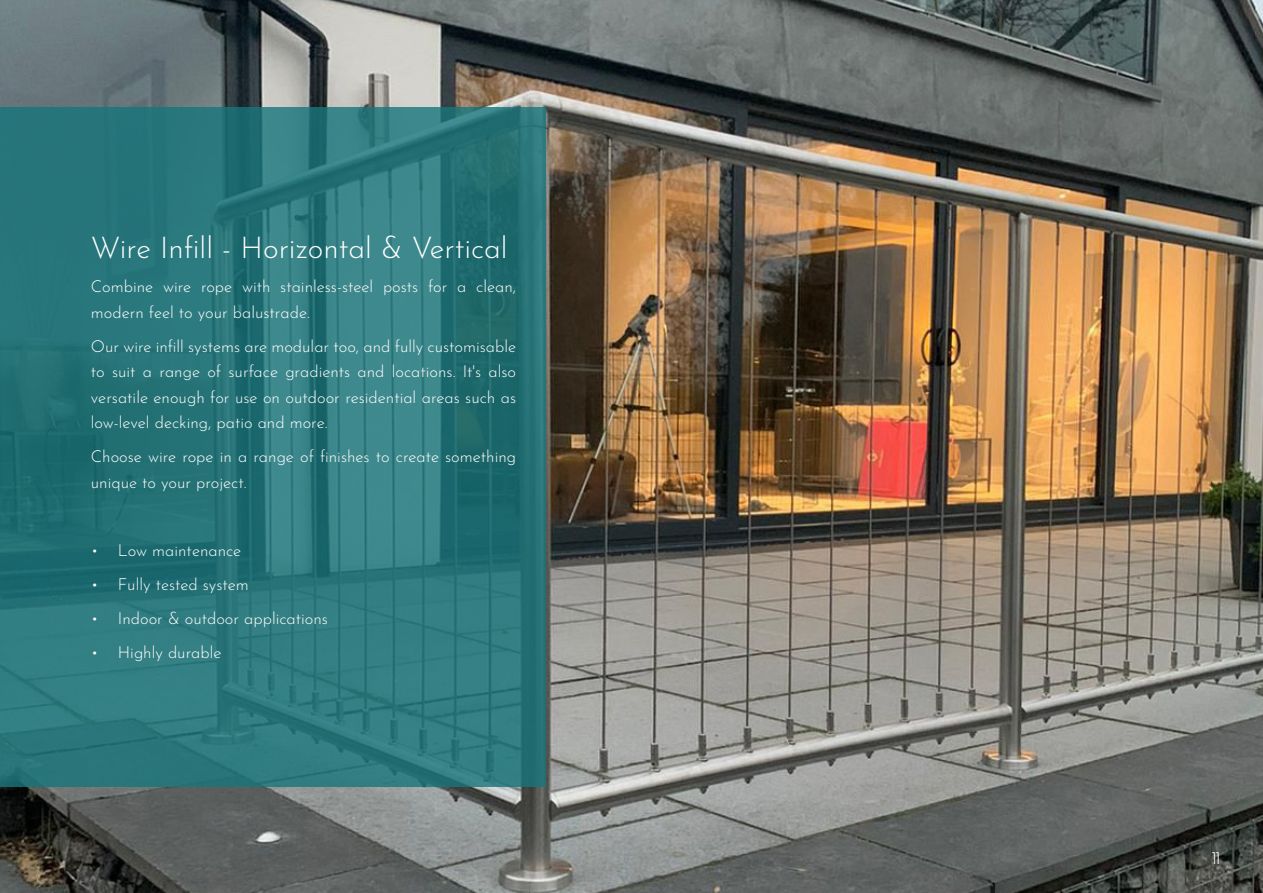
<style>
.page{position:relative;width:1263px;height:893px;background:#fff}
.page>*{position:absolute;margin:0;border:0;box-sizing:border-box;transform-origin:0 0}
.t1{font:100 30px "Josefin Sans";color:#fff}
.t2{font:100 18px "Josefin Sans";color:#fff}
.t3{font:100 16.5px/25.5px "Josefin Sans";color:#fff}
</style>
<div class="page">
<img style="left:0;top:0;width:1263px;height:893px">
<svg style="left:0;top:107px;width:545px;height:679px"></svg>
<p class="t1" style="left:91px;top:225px;width:418px">Wire Infill - Horizontal &amp; Vertical</p>
<p class="t3" style="left:91px;top:272px;width:427px">Combine wire rope with stainless-steel posts for a clean, modern feel to your balustrade.</p>
<p class="t3" style="left:91px;top:332px;width:427px;text-align:justify">Our wire infill systems are modular too, and fully customisable to suit a range of surface gradients and locations. It's also versatile enough for use on outdoor residential areas such as low-level decking, patio and more.</p>
<p class="t3" style="left:91px;top:442px;width:427px">Choose wire rope in a range of finishes to create something unique to your project.</p>
<p class="t3" style="left:91px;top:536px;width:152px">• Low maintenance</p>
<p class="t3" style="left:91px;top:570px;width:160px">• Fully tested system</p>
<p class="t3" style="left:91px;top:604px;width:239px">• Indoor &amp; outdoor applications</p>
<p class="t3" style="left:91px;top:638px;width:132px">• Highly durable</p>
<p class="t2" style="left:1211px;top:844px;width:11px">11</p>
</div>
